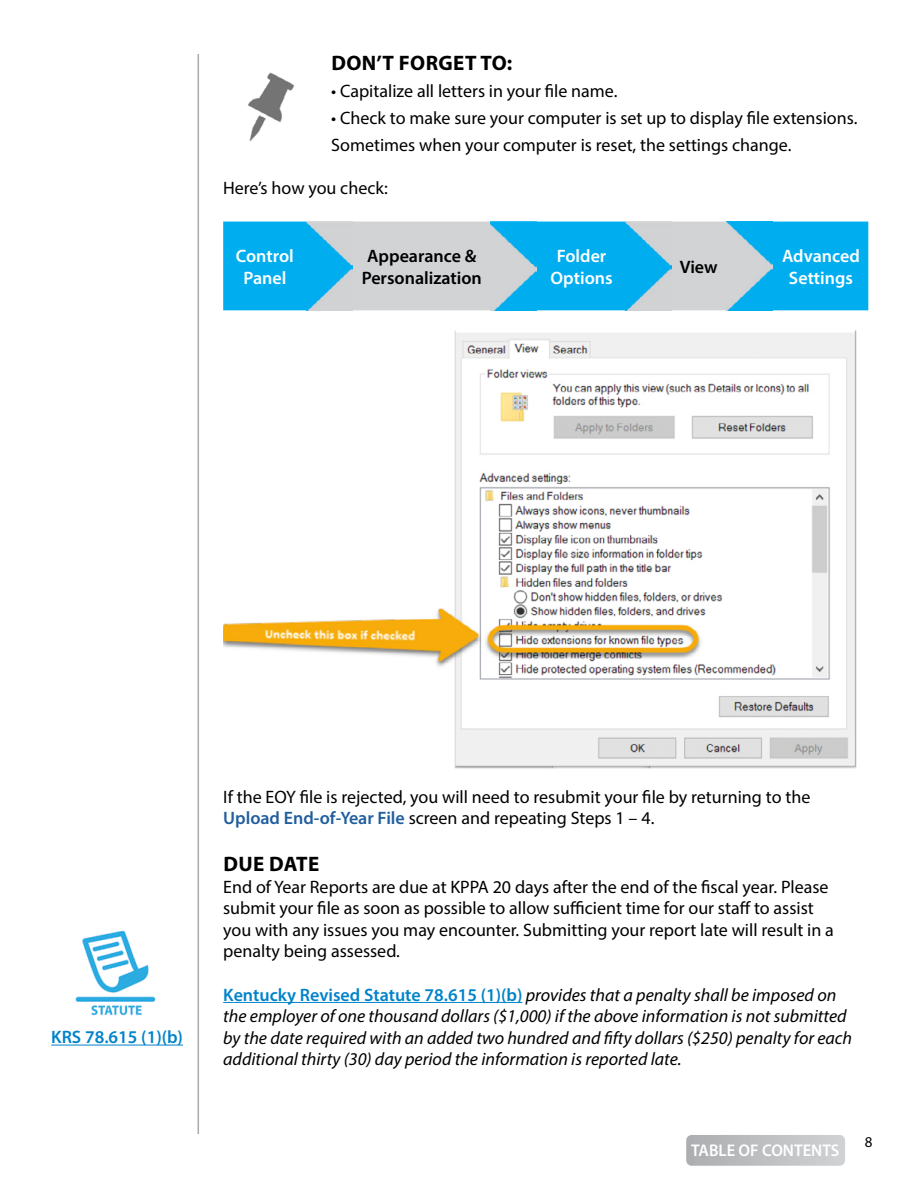
<style>
.page{position:relative;width:918px;height:1188px;background:#fff}
.page>*{position:absolute;margin:0;border:0;box-sizing:border-box;transform-origin:0 0}
.t1{font:700 21px "Myriad Pro";letter-spacing:.02em;color:#000}
.t2{font:18px/21.6px "Myriad Pro";color:#000}
.t3{font:italic 18px/21.6px "Myriad Pro";color:#000}
.t4{font:600 18px/21.6px "Myriad Pro";color:#fff;text-align:center}
.t5{font:600 18px/21.6px "Myriad Pro";color:#000;text-align:center}
.t6{font:600 18px "Myriad Pro";color:#0083ca}
.t7{font:600 16.95px "Myriad Pro";color:#fff}
.t8{font:15px "Myriad Pro";color:#000}
.s1{font-weight:600;color:#215e9e}
.s2{font-weight:600;font-style:normal;color:#0083ca}
</style>
<div class="page">
<hr style="left:198px;top:54px;width:1px;height:1080px;background:#a7a9ac">
<svg style="left:686px;top:1135px;width:159px;height:31px;background:#bec0c2"></svg>
<hr style="left:234px;top:1002px;width:288px;height:1px;background:#0083ca">
<div style="left:223px;top:222px;width:645px;height:88px;background:#00aeef"></div>
<svg style="left:352px;top:222px;width:374px;height:88px;background:#8fc7dc"></svg>
<img style="left:307px;top:222px;width:45px;height:88px">
<img style="left:491px;top:222px;width:46px;height:88px">
<img style="left:626px;top:222px;width:45px;height:88px">
<img style="left:726px;top:222px;width:46px;height:88px">
<img style="left:248px;top:72px;width:46px;height:70px">
<img style="left:223px;top:330px;width:634px;height:439px">
<hr style="left:51px;top:1045px;width:132px;height:1px;background:#0083ca">
<img style="left:75px;top:930px;width:81px;height:86px">
<p class="t1" style="left:331px;top:49px;width:183px">DON’T FORGET TO:</p>
<p class="t2" style="left:331px;top:80px;width:288px">• Capitalize all letters in your file name.</p>
<p class="t2" style="left:331px;top:104px;width:528px;line-height:27px">• Check to make sure your computer is set up to display file extensions.<br>Sometimes when your computer is reset, the settings change.</p>
<p class="t2" style="left:223px;top:177px;width:166px">Here’s how you check:</p>
<p class="t4" style="left:236px;top:245px;width:59px">Control<br>Panel</p>
<p class="t5" style="left:362px;top:245px;width:122px">Appearance &amp;<br>Personalization</p>
<p class="t4" style="left:551px;top:245px;width:64px">Folder<br>Options</p>
<p class="t5" style="left:680px;top:255px;width:39px">View</p>
<p class="t4" style="left:782px;top:245px;width:79px">Advanced<br>Settings</p>
<p class="t6" style="left:51px;top:1026px;width:133px">KRS 78.615 (1)(b)</p>
<p class="t2" style="left:223px;top:786px;width:589px">If the EOY file is rejected, you will need to resubmit your file by returning to the<br><span class="s1">Upload End-of-Year File</span> screen and repeating Steps 1 – 4.</p>
<p class="t1" style="left:223px;top:850px;width:97px">DUE DATE</p>
<p class="t2" style="left:223px;top:876px;width:612px">End of Year Reports are due at KPPA 20 days after the end of the fiscal year. Please submit your file as soon as possible to allow sufficient time for our staff to assist you with any issues you may encounter. Submitting your report late will result in a penalty being assessed.</p>
<p class="t3" style="left:223px;top:984px;width:630px"><span class="s2">Kentucky Revised Statute 78.615 (1)(b)</span> provides that a penalty shall be imposed on the employer of one thousand dollars ($1,000) if the above information is not submitted by the date required with an added two hundred and fifty dollars ($250) penalty for each additional thirty (30) day period the information is reported late.</p>
<p class="t7" style="left:691px;top:1139px;width:150px">TABLE OF CONTENTS</p>
<p class="t8" style="left:865px;top:1132px;width:9px">8</p>
</div>
